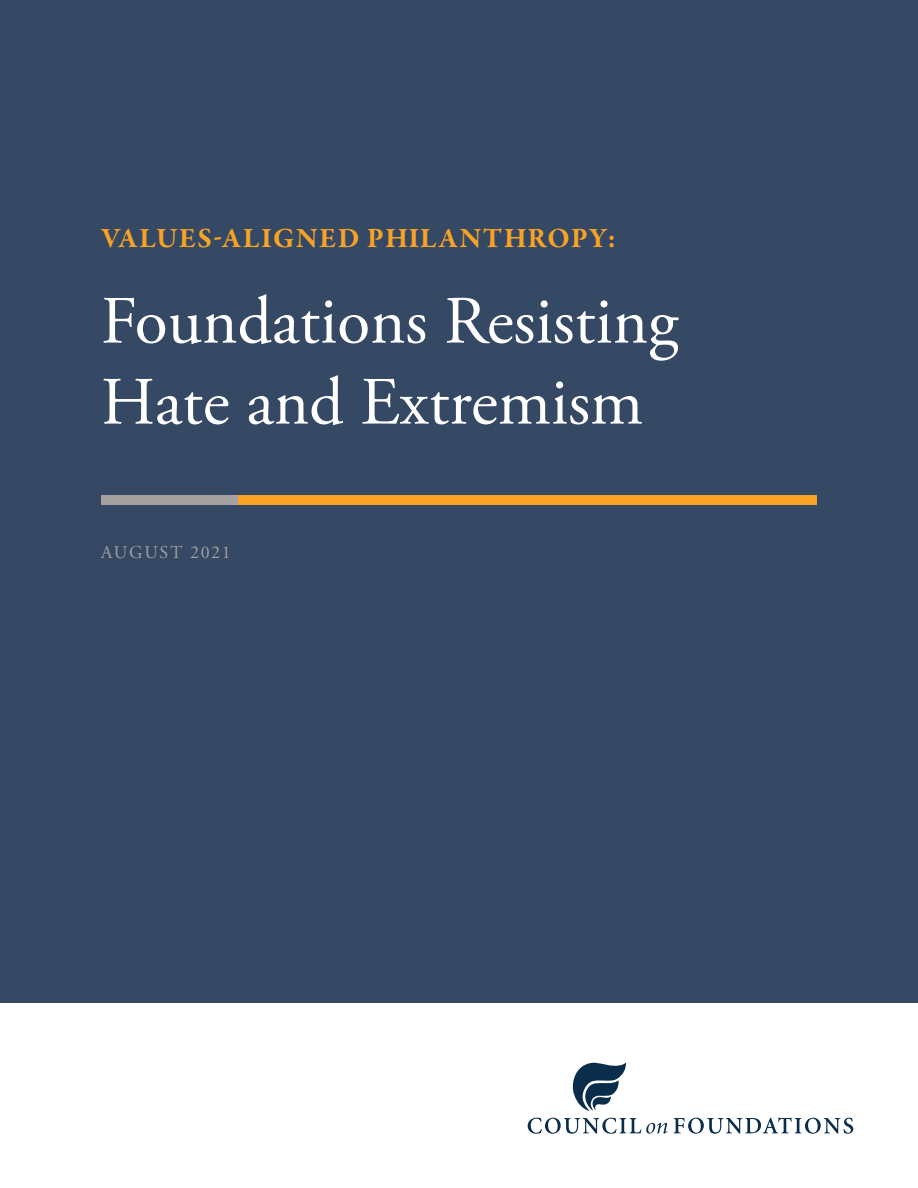
<style>
.page{position:relative;width:918px;height:1188px;background:#fff}
.page>*{position:absolute;margin:0;border:0;box-sizing:border-box;transform-origin:0 0}
.t1{font:67.5px/81px "Adobe Garamond Pro";color:#fff}
.t2{font:700 28.5px "Garamond Premr Pro";letter-spacing:.045em;color:#f9a325}
.t3{font:18px "Adobe Garamond Pro";letter-spacing:.095em;color:#a4a1a0}
</style>
<div class="page">
<div style="left:0;top:0;width:918px;height:1002px;background:#354864"></div>
<svg style="left:528px;top:1118px;width:140px;height:16px"></svg>
<svg style="left:674px;top:1117px;width:179px;height:17px"></svg>
<svg style="left:572px;top:1062px;width:54px;height:49px"></svg>
<div style="left:101px;top:495px;width:397px;height:9px;background:#a4a1a0"></div>
<div style="left:238px;top:495px;width:579px;height:9px;background:#f9a325"></div>
<p class="t2" style="left:101px;top:220px;width:517px">VALUES-ALIGNED PHILANTHROPY:</p>
<p class="t1" style="left:101px;top:283px;width:579px">Foundations Resisting<br>Hate and Extremism</p>
<p class="t3" style="left:101px;top:542px;width:131px">AUGUST 2021</p>
</div>
